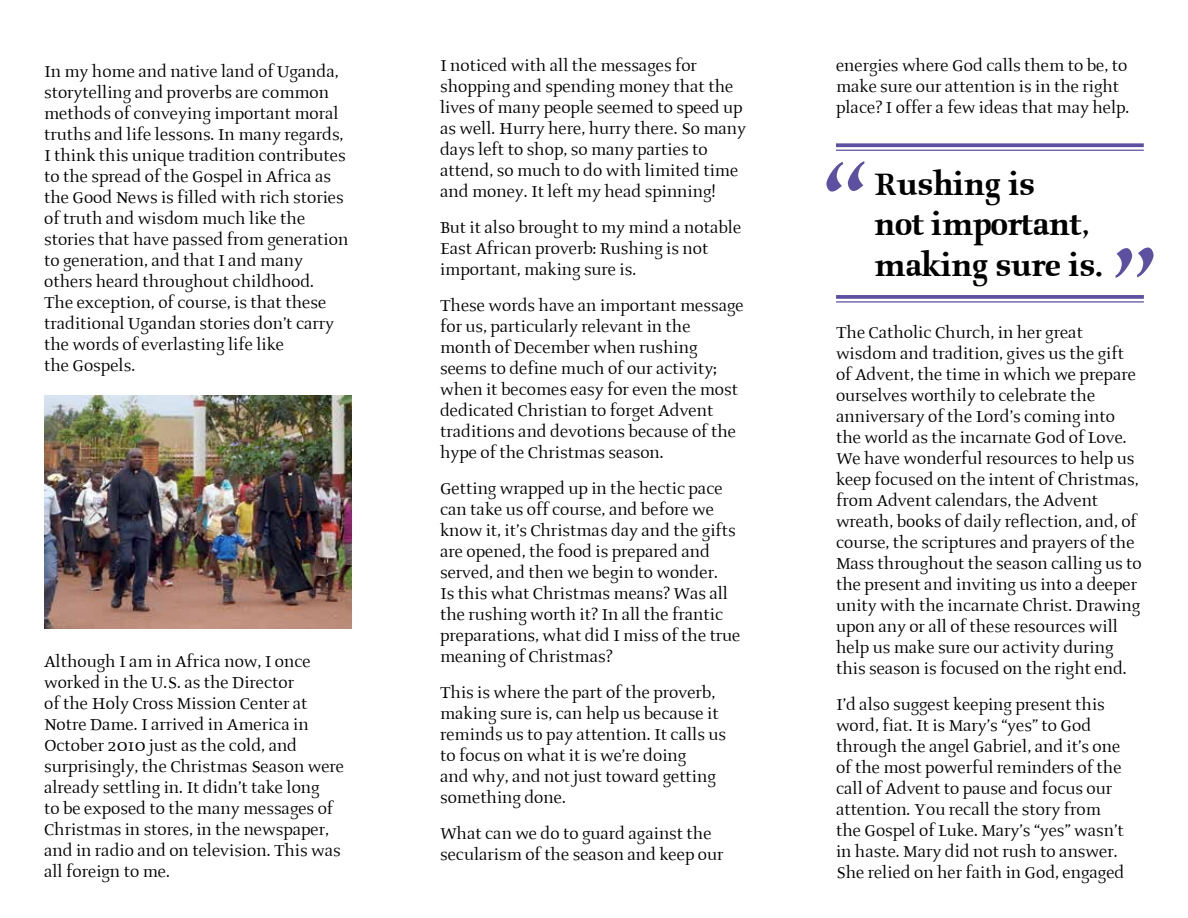
<style>
.page{position:relative;width:1188px;height:918px;background:#fff}
.page>*{position:absolute;margin:0;border:0;box-sizing:border-box;transform-origin:0 0}
.t1{font:150px "Prospera";color:#5e50a1}
.t2{font:700 39px/40.5px "Prospera";letter-spacing:-.01em;color:#000}
.t3{font:19.8px/21px "Prospera";color:#000}
</style>
<div class="page">
<svg style="left:836px;top:143px;width:308px;height:4px"></svg>
<hr style="left:836px;top:150px;width:308px;height:1px;background:#5e50a1">
<svg style="left:836px;top:295px;width:308px;height:4px"></svg>
<hr style="left:836px;top:301px;width:308px;height:2px;background:#5e50a1">
<img style="left:44px;top:396px;width:308px;height:233px">
<p class="t3" style="left:440px;top:56px;width:307px">I noticed with all the messages for shopping and spending money that the lives of many people seemed to speed up as well. Hurry here, hurry there. So many days left to shop, so many parties to attend, so much to do with limited time and money. It left my head spinning!</p>
<p class="t3" style="left:440px;top:218px;width:303px">But it also brought to my mind a notable<br>East African proverb: Rushing is not important, making sure is.</p>
<p class="t3" style="left:440px;top:296px;width:305px">These words have an important message for us, particularly relevant in the month of December when rushing seems to define much of our activity; when it becomes easy for even the most dedicated Christian to forget Advent traditions and devotions because of the hype of the Christmas season.</p>
<p class="t3" style="left:440px;top:479px;width:302px">Getting wrapped up in the hectic pace can take us off course, and before we know it, it’s Christmas day and the gifts are opened, the food is prepared and served, and then we begin to wonder.<br>Is this what Christmas means? Was all the rushing worth it? In all the frantic preparations, what did I miss of the true meaning of Christmas?</p>
<p class="t3" style="left:440px;top:683px;width:288px">This is where the part of the proverb, making sure is, can help us because it reminds us to pay attention. It calls us to focus on what it is we’re doing<br>and why, and not just toward getting something done.</p>
<p class="t3" style="left:440px;top:824px;width:285px">What can we do to guard against the secularism of the season and keep our</p>
<p class="t3" style="left:44px;top:62px;width:306px">In my home and native land of Uganda, storytelling and proverbs are common methods of conveying important moral truths and life lessons. In many regards, I think this unique tradition contributes to the spread of the Gospel in Africa as the Good News is filled with rich stories of truth and wisdom much like the stories that have passed from generation to generation, and that I and many others heard throughout childhood.<br>The exception, of course, is that these traditional Ugandan stories don’t carry the words of everlasting life like<br>the Gospels.</p>
<p class="t3" style="left:836px;top:56px;width:295px">energies where God calls them to be, to make sure our attention is in the right place? I offer a few ideas that may help.</p>
<h1 class="t1" style="left:819px;top:146px;width:48px">“</h1>
<h2 class="t2" style="left:875px;top:166px;width:162px">Rushing is</h2>
<h2 class="t2" style="left:875px;top:207px;width:230px">not important, making sure is.</h2>
<h1 class="t1" style="left:1161px;top:293px;width:48px;rotate:-180deg">“</h1>
<p class="t3" style="left:836px;top:323px;width:307px">The Catholic Church, in her great wisdom and tradition, gives us the gift of Advent, the time in which we prepare ourselves worthily to celebrate the anniversary of the Lord’s coming into the world as the incarnate God of Love.<br>We have wonderful resources to help us keep focused on the intent of Christmas, from Advent calendars, the Advent wreath, books of daily reflection, and, of course, the scriptures and prayers of the Mass throughout the season calling us to the present and inviting us into a deeper unity with the incarnate Christ. Drawing upon any or all of these resources will help us make sure our activity during this season is focused on the right end.</p>
<p class="t3" style="left:836px;top:695px;width:290px">I’d also suggest keeping present this word, fiat. It is Mary’s “yes” to God through the angel Gabriel, and it’s one of the most powerful reminders of the call of Advent to pause and focus our attention. You recall the story from the Gospel of Luke. Mary’s “yes” wasn’t in haste. Mary did not rush to answer.<br>She relied on her faith in God, engaged</p>
<p class="t3" style="left:44px;top:652px;width:302px">Although I am in Africa now, I once worked in the U.S. as the Director<br>of the Holy Cross Mission Center at Notre Dame. I arrived in America in October 2010 just as the cold, and surprisingly, the Christmas Season were already settling in. It didn’t take long<br>to be exposed to the many messages of Christmas in stores, in the newspaper, and in radio and on television. This was all foreign to me.</p>
</div>
